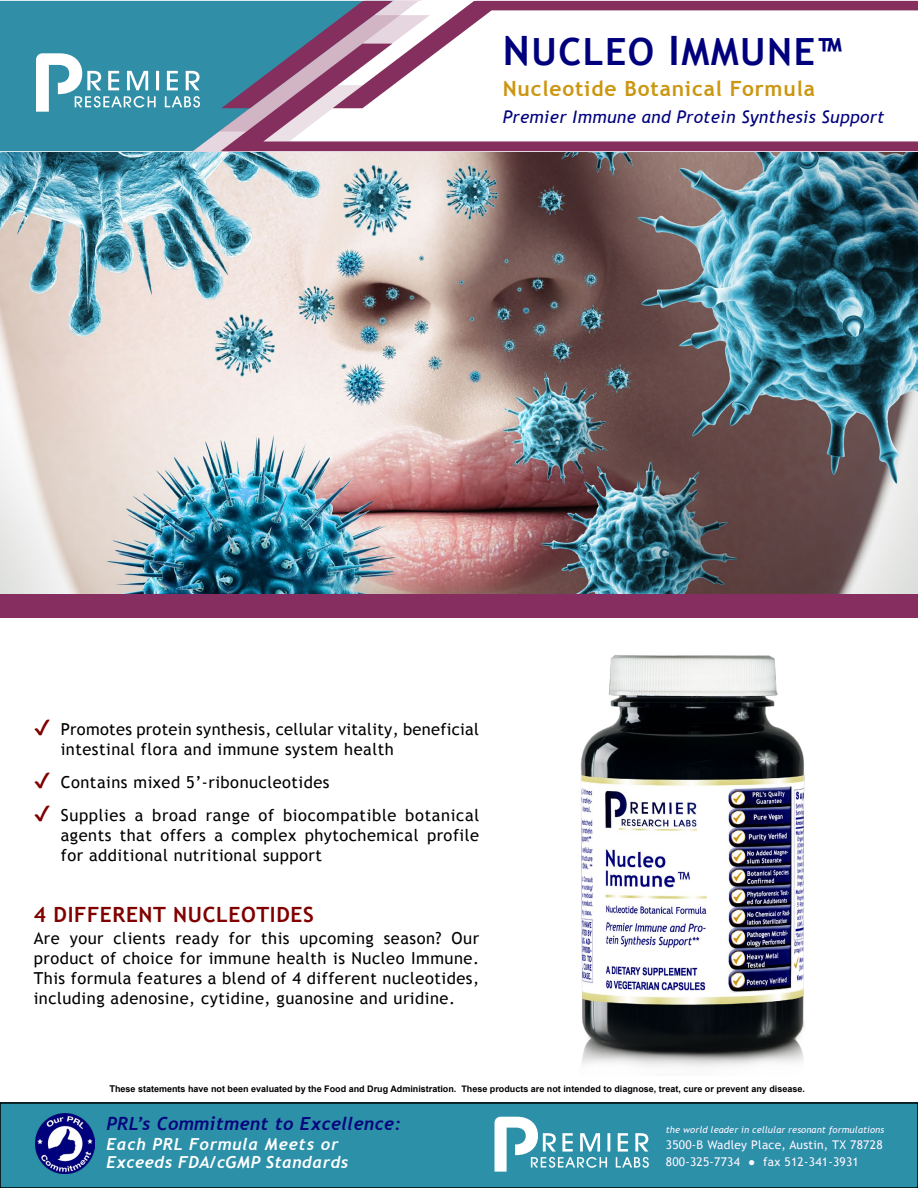
<style>
.page{position:relative;width:918px;height:1188px;background:#fff}
.page>*{position:absolute;margin:0;border:0;box-sizing:border-box;transform-origin:0 0}
.t1{font:700 37.5px "Trebuchet MS";letter-spacing:.04em;color:#00007d}
.t2{font:700 21px "Trebuchet MS";letter-spacing:.04em;color:#cb9611}
.t3{font:700 21px "Trebuchet MS";letter-spacing:.03em;color:#800000}
.t4{font:italic 700 18px "Trebuchet";letter-spacing:.025em;color:#05057d}
.t5{font:italic 17.25px "Trebuchet MS";letter-spacing:.02em;color:#00007d}
.t6{font:16.5px/19.8px "Trebuchet MS";letter-spacing:.03em;color:#000;text-align:justify}
.t7{font:italic 700 16.5px/18px "Trebuchet";letter-spacing:.03em;color:#fff}
.t8{font:12px/16.5px "Trebuchet MS";letter-spacing:.02em;color:#fff5ff}
.t9{font:italic 9.3px "Trebuchet MS";letter-spacing:.01em;color:#fff5ff}
.t10{font:700 9px "Arial";color:#000}
.s1{font-size:40.5px}
.s2{font-family:"Meiryo";font-size:21px;color:#800000}
.s3{font-size:9.3px}
</style>
<div class="page">
<img style="left:0;top:151px;width:918px;height:443px">
<img style="left:549px;top:593px;width:289px;height:474px">
<div style="left:0;top:594px;width:918px;height:24px;background:#862e60"></div>
<div style="left:0;top:1103px;width:918px;height:85px;background:#2c90a8"></div>
<div style="left:0;top:1102px;width:918px;height:86px;border:2px solid #000"></div>
<svg style="left:495px;top:1117px;width:154px;height:55px"></svg>
<img style="left:36px;top:1114px;width:59px;height:59px">
<div style="left:0;top:1px;width:36px;height:150px;background:#308fa7"></div>
<svg style="left:430px;top:141px;width:488px;height:10px;background:#893865"></svg>
<svg style="left:430px;top:1px;width:488px;height:56px"></svg>
<hr style="left:0;top:0;width:395px;height:1px;background:#308fa7">
<svg style="left:36px;top:0;width:394px;height:151px"></svg>
<hr style="left:365px;top:0;width:30px;height:1px;background:#842f5e">
<hr style="left:476px;top:0;width:442px;height:1px;background:#842f5e">
<h1 class="t1" style="left:503px;top:29px;width:339px"><span class="s1">N</span>UCLEO <span class="s1">I</span>MMUNE™</h1>
<p class="t2" style="left:503px;top:76px;width:314px">Nucleotide Botanical Formula</p>
<p class="t5" style="left:503px;top:107px;width:383px">Premier Immune and Protein Synthesis Support</p>
<p class="t6" style="left:61px;top:720px;width:420px;text-indent:-27px"><span class="s2">✔</span> Promotes protein synthesis, cellular vitality, beneficial intestinal flora and immune system health</p>
<p class="t6" style="left:34px;top:773px;width:297px"><span class="s2">✔</span> Contains mixed 5’-ribonucleotides</p>
<p class="t6" style="left:61px;top:806px;width:420px;text-indent:-27px"><span class="s2">✔</span> Supplies a broad range of biocompatible botanical agents that offers a complex phytochemical profile for additional nutritional support</p>
<p class="t3" style="left:34px;top:901px;width:282px">4 DIFFERENT NUCLEOTIDES</p>
<p class="t6" style="left:34px;top:929px;width:447px">Are your clients ready for this upcoming season? Our product of choice for immune health is Nucleo Immune.<br>This formula features a blend of 4 different nucleotides, including adenosine, cytidine, guanosine and uridine.</p>
<p class="t10" style="left:109px;top:1083px;width:697px"><span class="s3">T</span>hese statements have not been evaluated by the Food and Drug Administration. These products are not intended to diagnose, treat, cure or prevent any disease.</p>
<p class="t4" style="left:106px;top:1113px;width:296px">PRL’s Commitment to Excellence:</p>
<p class="t7" style="left:106px;top:1135px;width:244px">Each PRL Formula Meets or<br>Exceeds FDA/cGMP Standards</p>
<p class="t9" style="left:666px;top:1124px;width:220px">the world leader in cellular resonant formulations</p>
<p class="t8" style="left:666px;top:1137px;width:218px">3500-B Wadley Place, Austin, TX 78728<br>800-325-7734 ● fax 512-341-3931</p>
</div>
